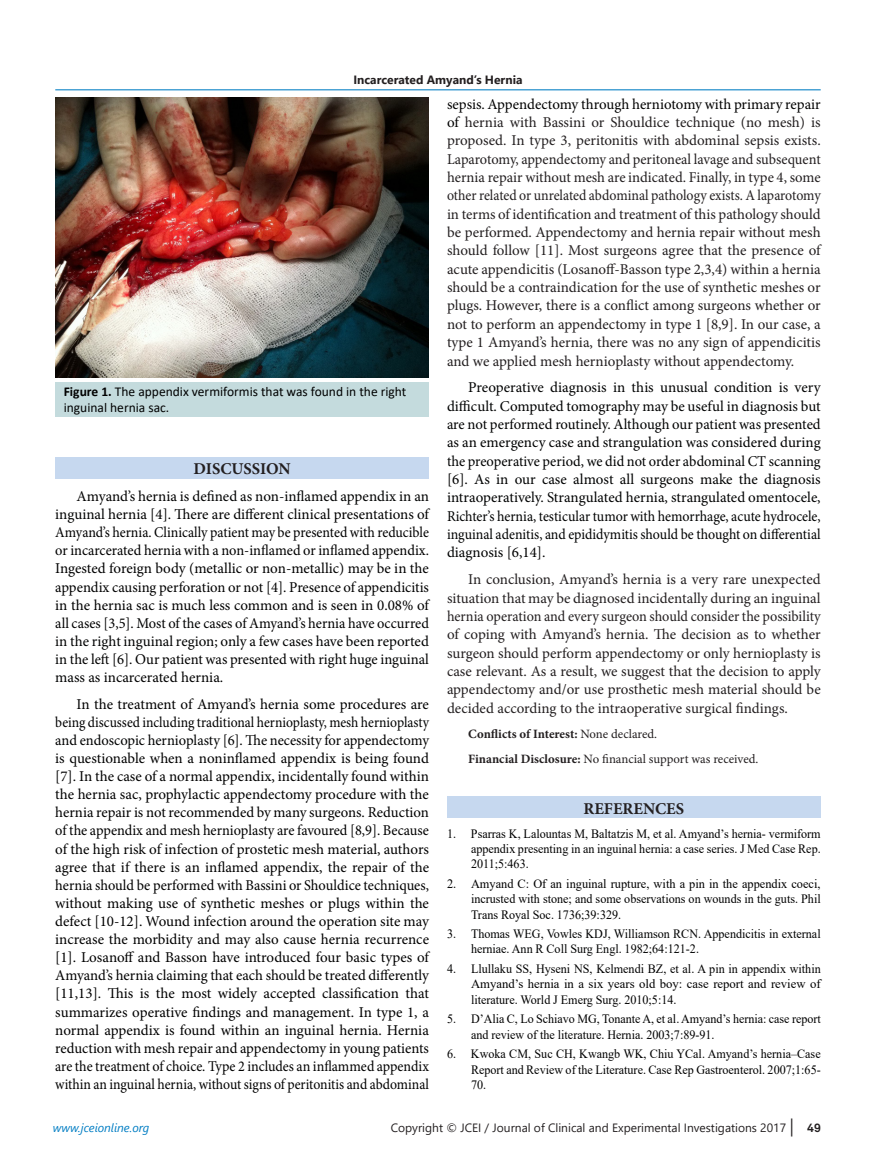
<style>
.page{position:relative;width:876px;height:1174px;background:#fff}
.page>*{position:absolute;margin:0;border:0;box-sizing:border-box;transform-origin:0 0}
.Ara_Başlık_1{font:700 16.5px "Minion Pro";color:#231f20}
.Metin{font:15px/18.1px "Minion Pro";color:#000;text-align:justify}
.Metin-2{font:15px/18.3px "Minion Pro";color:#231f20;text-align:justify}
.Metin-3{font:15px/18.3px "Minion Pro";color:#010202;text-align:justify}
.Şekil_Yazı{font:13.5px/15.1px "Calibri";color:#010202}
.Kaynaklar{font:12.75px/15.3px "Times New Roman";color:#000;text-align:justify;scale:.95 1}
.Kaynaklar-2{font:12.75px/15.3px "Times New Roman";color:#000;text-align:justify}
.Kaynaklar-3{font:12.75px/15.3px "Times New Roman";color:#010202;scale:.95 1}
.Son_metin{font:12.75px "Minion Pro";letter-spacing:-.005em;color:#231f20}
.Son_metin-2{font:700 12.75px "Minion Pro";letter-spacing:-.005em;color:#231f20}
.t1{font:12px "Segoe UI";color:#231f20}
.t2{font:700 12px "Segoe UI";color:#231f20}
.t3{font:italic 12px "Segoe UI";color:#007dc3}
.s1{font-weight:700;color:#000}
.s2{color:#010202}
.s3{color:#000}
.s4{font-weight:400}
.s5{font-weight:700}
.s6{font-family:"Minion Pro";font-size:18px}
.s7{font-family:"Akkurat Pro";font-weight:700}
</style>
<div class="page">
<hr style="left:55px;top:89px;width:766px;height:1px;background:#007dc3">
<div style="left:55px;top:382px;width:374px;height:35px;background:#c4dbdd"></div>
<div style="left:55px;top:457px;width:374px;height:22px;background:#c6d8ef"></div>
<img style="left:55px;top:98px;width:374px;height:279px">
<div style="left:447px;top:796px;width:374px;height:22px;background:#c6d8ef"></div>
<p class="t2" style="left:353px;top:69px;width:171px">Incarcerated Amyand’s Hernia</p>
<p class="Şekil_Yazı" style="left:64px;top:384px;width:344px"><span class="s1">Figure 1.</span> The appendix vermiformis that was found in the right inguinal hernia sac.</p>
<p class="Ara_Başlık_1" style="left:193px;top:457px;width:99px">DISCUSSION</p>
<p class="Metin" style="left:55px;top:487px;width:375px;text-indent:21px">Amyand’s hernia <span class="s2">is defined as non-inflamed appendix in an inguinal</span> hernia [4]. There are different clinical presentations of Amyand’s hernia. Clinically patient may be presented with reducible or incarcerated hernia with a non-inflamed or inflamed appendix.<br>Ingested foreign body (metallic or non-metallic) may be in the appendix causing perforation or not [4]. Presence of appendicitis in the hernia sac is much less common and is seen in 0.08% of all cases [3,5]. <span class="s2">Most of the cases of</span> Amyand’s hernia <span class="s2">have occurred in the right inguinal region; only a few cases have been reported in</span> the left [6]. Our patient was presented with <span class="s2">right huge inguinal mass</span> as incarcerated hernia.</p>
<p class="Metin" style="left:55px;top:695px;width:375px;text-indent:21px">In the treatment of Amyand’s hernia some procedures are being discussed including traditional hernioplasty, <span class="s2">mesh hernioplasty and endoscopic hernioplasty</span> [6]. The necessity for appendectomy is questionable when a noninflamed appendix is being found [7]. In the case of a normal appendix, incidentally found within the hernia sac, prophylactic appendectomy procedure with the hernia repair is not recommended by many surgeons. Reduction of the appendix and mesh hernioplasty are favoured [8,9]. Because of the high risk of infection of prostetic mesh material, authors agree that if there is an inflamed appendix, the repair of the hernia should be performed with Bassini or Shouldice techniques, without making use of synthetic meshes or plugs within the defect [10-12]. Wound infection around the operation site may increase the morbidity and may also cause hernia recurrence [1]. Losanoff and Basson have introduced four basic types of Amyand’s hernia claiming that each should be treated differently [11,13]. This is the most widely accepted classification that summarizes operative findings and management. In type 1, a normal appendix is found within an inguinal hernia. Hernia reduction with mesh repair and appendectomy in young patients are the treatment of choice. Type 2 includes an inflammed appendix within an inguinal hernia, without signs of peritonitis and abdominal</p>
<p class="Metin-2" style="left:447px;top:95px;width:375px"><span class="s3">sepsis. Appendectomy through herniotomy with primary repair of</span> hernia with Bassini or Shouldice technique (no mesh) is proposed. In type 3, peritonitis with abdominal sepsis exists.<br>Laparotomy, appendectomy and peritoneal lavage and subsequent hernia repair without mesh are indicated. Finally, in type 4, some other related or unrelated abdominal pathology exists. A laparotomy in terms of identification and treatment of this pathology should be performed. Appendectomy and hernia repair without mesh should follow [11]. Most surgeons agree that the presence of acute appendicitis (Losanoff-Basson type 2,3,4) within a hernia should be a contraindication for the use of synthetic meshes or plugs. However, there is a conflict among surgeons whether or not to perform an appendectomy in type 1 [8,9]. In our case, a type 1 Amyand’s hernia, there was no any sign of appendicitis and we applied mesh hernioplasty without appendectomy.</p>
<p class="Metin-3" style="left:447px;top:378px;width:375px;text-indent:21px">Preoperative diagnosis in this unusual condition is very difficult. Computed tomography may be useful in diagnosis but are not performed routinely. Although our patient was presented as an emergency case and strangulation was considered during the preoperative period, we did not order abdominal CT scanning <span class="s3">[6].</span> As in our case almost all surgeons make the diagnosis intraoperatively. Strangulated hernia, strangulated omentocele, Richter’s hernia, testicular tumor with hemorrhage, acute hydrocele, inguinal adenitis, and epididymitis should be thought on differential diagnosis <span class="s3">[6,14].</span></p>
<p class="Metin-2" style="left:447px;top:570px;width:375px;text-indent:21px">In conclusion, Amyand’s hernia is a very rare unexpected situation that may be diagnosed incidentally during an inguinal hernia operation and every surgeon should consider the possibility of coping with Amyand’s hernia. The decision as to whether surgeon should perform appendectomy or only hernioplasty is case relevant. As a result, we suggest that the decision to apply appendectomy and/or use prosthetic mesh material should be decided according to the intraoperative surgical findings.</p>
<p class="Son_metin-2" style="left:468px;top:725px;width:190px">Conflicts of Interest: <span class="s4">None declared.</span></p>
<p class="Son_metin" style="left:468px;top:750px;width:292px"><span class="s5">Financial Disclosure:</span> No financial support was received.</p>
<p class="Ara_Başlık_1" style="left:583px;top:797px;width:102px">REFERENCES</p>
<p class="Kaynaklar" style="left:471px;top:825px;width:370px;text-indent:-24px">1. Psarras K, Lalountas M, Baltatzis M, et al. Amyand’s hernia- vermiform appendix presenting in an inguinal hernia: a case series. J Med Case Rep.<br>2011;5:463.</p>
<p class="Kaynaklar-2" style="left:471px;top:875px;width:351px;text-indent:-24px">2. Amyand C: Of an inguinal rupture, with a pin in the appendix coeci, incrusted with stone; and some observations on wounds in the guts. Phil Trans Royal Soc. 1736;39:329.</p>
<p class="Kaynaklar-3" style="left:471px;top:925px;width:370px;text-indent:-24px"><span class="s3">3.</span> Thomas WEG, Vowles KDJ, Williamson RCN. Appendicitis in external herniae. Ann R Coll Surg Engl. 1982;64:121-2.</p>
<p class="Kaynaklar" style="left:471px;top:960px;width:370px;text-indent:-24px"><span class="s2">4.</span> Llullaku SS, Hyseni NS, Kelmendi BZ, et al. A pin in appendix within Amyand’s hernia in a six years old boy: case report and review of literature. World J Emerg Surg. 2010;5:14.</p>
<p class="Kaynaklar" style="left:471px;top:1011px;width:370px;text-indent:-24px">5. D’Alia C, Lo Schiavo MG, Tonante A, et al. Amyand’s hernia: case report and review of the literature. Hernia. 2003;7:89-91.</p>
<p class="Kaynaklar" style="left:471px;top:1046px;width:370px;text-indent:-24px">6. Kwoka CM, Suc CH, Kwangb WK, Chiu YCal. Amyand’s hernia–Case Report and Review of the Literature. Case Rep Gastroenterol. 2007;1:65- 70.</p>
<p class="t3" style="left:53px;top:1117px;width:98px">www.jceionline.org</p>
<p class="t1" style="left:391px;top:1116px;width:432px">Copyright © JCEI / Journal of Clinical and Experimental Investigations 2017 <span class="s6">|</span> <span class="s7">49</span></p>
</div>
